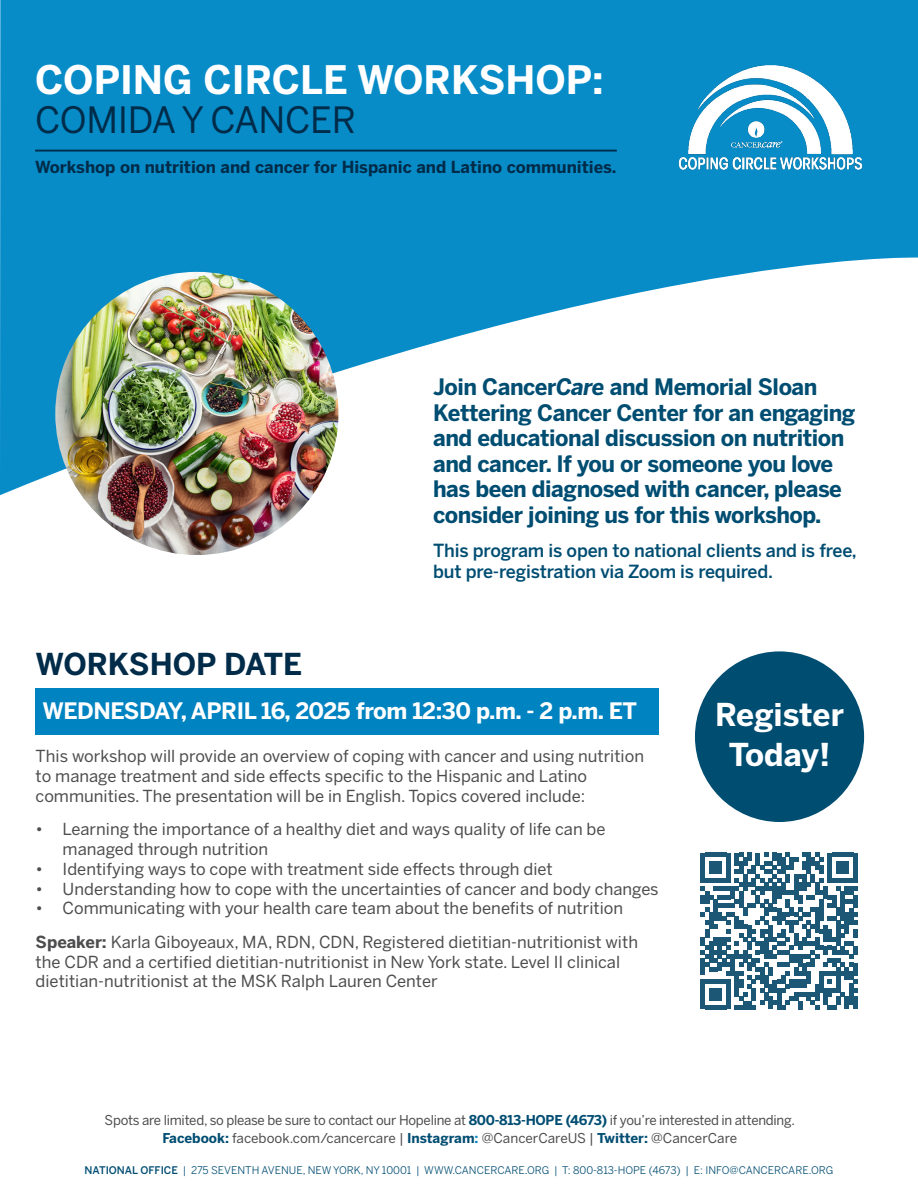
<style>
.page{position:relative;width:918px;height:1188px;background:#fff}
.page>*{position:absolute;margin:0;border:0;box-sizing:border-box;transform-origin:0 0}
.t1{font:700 39px "Benton Sans";color:#fff}
.t2{font:36px "Benton Sans";letter-spacing:-.01em;color:#002b49}
.t3{font:700 31.35px/40px "Benton Sans";color:#fff;text-align:center}
.t4{font:700 30px "Benton Sans";color:#002b49}
.t5{font:700 22.5px/25.5px "Benton Sans";letter-spacing:-.02em;color:#004d72}
.t6{font:700 22.5px "Benton Sans";letter-spacing:-.02em;color:#fff}
.t7{font:500 18px/21px "Benton Sans";letter-spacing:-.01em;color:#004d72}
.t8{font:16.5px/19.8px "Benton Sans";color:#4d4d4f}
.t9{font:700 16.5px "Benton Sans";color:#002b49}
.t10{font:13.5px/18.8px "Benton Sans";letter-spacing:-.02em;color:#4d4d4f;text-align:center}
.t11{font:10.5px "Benton Sans";color:#004d72}
.s1{font-style:italic}
.s2{font-weight:700}
.s3{font-weight:700;color:#004d72}
.s4{font-weight:700;color:#0083c1}
.s5{font-weight:500}
</style>
<div class="page">
<svg style="left:0;top:0;width:918px;height:495px;fill:#078cc8"></svg>
<div style="left:36px;top:688px;width:623px;height:47px;background:#0083c1"></div>
<img style="left:678px;top:63px;width:186px;height:109px">
<div style="left:695px;top:651px;width:169px;height:171px;background:#004d72;border-radius:50%"></div>
<svg style="left:701px;top:853px;width:156px;height:156px"></svg>
<hr style="left:853px;top:997px;width:4px;height:12px;background:#1c5776">
<img style="left:55px;top:272px;width:283px;height:283px;border-radius:142px">
<hr style="left:35px;top:150px;width:582px;height:1px;background:#002b49">
<h1 class="t1" style="left:35px;top:56px;width:570px">COPING CIRCLE WORKSHOP:</h1>
<h2 class="t2" style="left:35px;top:99px;width:322px">COMIDA Y CANCER</h2>
<p class="t9" style="left:35px;top:157px;width:583px">Workshop on nutrition and cancer for Hispanic and Latino communities.</p>
<h3 class="t4" style="left:36px;top:646px;width:268px">WORKSHOP DATE</h3>
<h3 class="t5" style="left:433px;top:374px;width:424px">Join Cancer<span class="s1">Care</span> and Memorial Sloan Kettering Cancer Center for an engaging and educational discussion on nutrition and cancer. If you or someone you love has been diagnosed with cancer, please consider joining us for this workshop.</h3>
<p class="t7" style="left:433px;top:540px;width:425px">This program is open to national clients and is free, but pre-registration via Zoom is required.</p>
<h3 class="t6" style="left:42px;top:698px;width:596px">WEDNESDAY, APRIL 16, 2025 from 12:30 p.m. - 2 p.m. ET</h3>
<p class="t8" style="left:36px;top:746px;width:610px">This workshop will provide an overview of coping with cancer and using nutrition to manage treatment and side effects specific to the Hispanic and Latino communities. The presentation will be in English. Topics covered include:</p>
<p class="t8" style="left:63px;top:819px;width:545px;text-indent:-27px">• Learning the importance of a healthy diet and ways quality of life can be managed through nutrition</p>
<p class="t8" style="left:36px;top:859px;width:519px">• Identifying ways to cope with treatment side effects through diet</p>
<p class="t8" style="left:36px;top:879px;width:625px">• Understanding how to cope with the uncertainties of cancer and body changes</p>
<p class="t8" style="left:36px;top:892px;width:604px;line-height:33.3px">• Communicating with your health care team about the benefits of nutrition<br><span class="s2">Speaker:</span> Karla Giboyeaux, MA, RDN, CDN, Registered dietitian-nutritionist with</p>
<p class="t8" style="left:36px;top:951px;width:586px">the CDR and a certified dietitian-nutritionist in New York state. Level II clinical dietitian-nutritionist at the MSK Ralph Lauren Center</p>
<h3 class="t3" style="left:715px;top:694px;width:130px">Register<br>Today!</h3>
<p class="t10" style="left:105px;top:1110px;width:692px">Spots are limited, so please be sure to contact our Hopeline at <span class="s3">800-813-HOPE (4673)</span> if you’re interested in attending.<br><span class="s3">Facebook:</span> facebook.com/cancercare | <span class="s3">Instagram</span><span class="s4">:</span> @CancerCareUS | <span class="s3">Twitter:</span> @CancerCare</p>
<p class="t11" style="left:85px;top:1164px;width:750px"><span class="s5">NATIONAL OFFICE</span> | 275 SEVENTH AVENUE, NEW YORK, NY 10001 | WWW.CANCERCARE.ORG | T: 800-813-HOPE (4673) | E: INFO@CANCERCARE.ORG</p>
</div>
